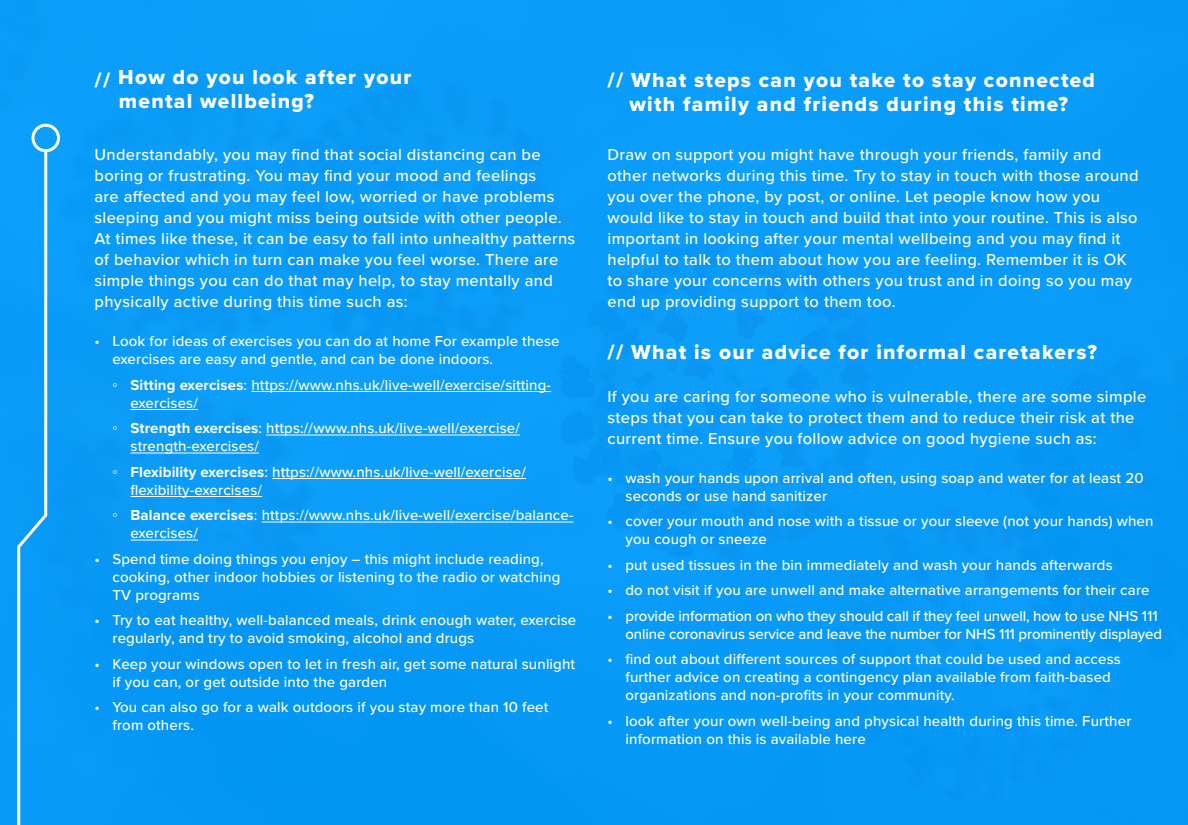
<style>
.page{position:relative;width:1188px;height:825px;background:#099af7}
.page>*{position:absolute;margin:0;border:0;box-sizing:border-box;transform-origin:0 0}
.t1{font:21px/24px "Proxima Nova Extrabld";letter-spacing:.06em;color:#fff}
.t2{font:500 16.5px/21px "Proxima Nova";letter-spacing:.02em;color:#fff}
.t3{font:500 15px/18px "Proxima Nova";letter-spacing:.01em;color:#fff}
.t4{font:500 15px/18px "Proxima Nova";letter-spacing:-.01em;color:#fff;text-align:right}
.s1{font-family:"Arial";font-weight:400}
.s2{font-weight:700}
</style>
<div class="page">
<svg style="left:17px;top:148px;width:31px;height:677px"></svg>
<div style="left:32px;top:124px;width:28px;height:28px;border:3px solid #fff;border-radius:50%"></div>
<hr style="left:251px;top:391px;width:300px;height:1px;background:#fff">
<hr style="left:130px;top:409px;width:68px;height:1px;background:#fff">
<hr style="left:266px;top:435px;width:254px;height:1px;background:#fff">
<hr style="left:130px;top:453px;width:129px;height:1px;background:#fff">
<hr style="left:272px;top:478px;width:254px;height:1px;background:#fff">
<hr style="left:130px;top:496px;width:132px;height:1px;background:#fff">
<hr style="left:262px;top:522px;width:312px;height:1px;background:#fff">
<hr style="left:130px;top:540px;width:68px;height:1px;background:#fff">
<h1 class="t1" style="left:119px;top:66px;width:294px;text-indent:-24px">// How do you look after your mental wellbeing?</h1>
<p class="t2" style="left:94px;top:144px;width:482px">Understandably, you may find that social distancing can be boring or frustrating. You may find your mood and feelings<br>are affected and you may feel low, worried or have problems sleeping and you might miss being outside with other people.<br>At times like these, it can be easy to fall into unhealthy patterns of behavior which in turn can make you feel worse. There are simple things you can do that may help, to stay mentally and physically active during this time such as:</p>
<p class="t3" style="left:112px;top:332px;width:449px;text-indent:-18px">• Look for ideas of exercises you can do at home For example these exercises are easy and gentle, and can be done indoors.</p>
<p class="t3" style="left:130px;top:376px;width:422px;text-indent:-18px"><span class="s1">◦</span> <span class="s2">Sitting exercises</span>: https://www.nhs.uk/live-well/exercise/sitting&shy;exercises/</p>
<p class="t3" style="left:130px;top:419px;width:391px;text-indent:-18px"><span class="s1">◦</span> <span class="s2">Strength exercises</span>: https://www.nhs.uk/live-well/exercise/ strength-exercises/</p>
<p class="t3" style="left:130px;top:463px;width:397px;text-indent:-18px"><span class="s1">◦</span> <span class="s2">Flexibility exercises</span>: https://www.nhs.uk/live-well/exercise/ flexibility-exercises/</p>
<p class="t3" style="left:130px;top:506px;width:445px;text-indent:-18px"><span class="s1">◦</span> <span class="s2">Balance exercises</span>: https://www.nhs.uk/live-well/exercise/balance&shy;exercises/</p>
<p class="t3" style="left:112px;top:550px;width:449px;text-indent:-18px">• Spend time doing things you enjoy – this might include reading, cooking, other indoor hobbies or listening to the radio or watching<br>TV programs</p>
<p class="t3" style="left:112px;top:611px;width:465px;text-indent:-18px">• Try to eat healthy, well-balanced meals, drink enough water, exercise regularly, and try to avoid smoking, alcohol and drugs</p>
<p class="t3" style="left:112px;top:655px;width:464px;text-indent:-18px">• Keep your windows open to let in fresh air, get some natural sunlight if you can, or get outside into the garden</p>
<p class="t3" style="left:112px;top:698px;width:437px;text-indent:-18px">• You can also go for a walk outdoors if you stay more than 10 feet from others.</p>
<h1 class="t1" style="left:608px;top:69px;width:489px;text-align:center">// What steps can you take to stay connected with family and friends during this time?</h1>
<p class="t2" style="left:608px;top:144px;width:533px">Draw on support you might have through your friends, family and other networks during this time. Try to stay in touch with those around you over the phone, by post, or online. Let people know how you would like to stay in touch and build that into your routine. This is also important in looking after your mental wellbeing and you may find it helpful to talk to them about how you are feeling. Remember it is OK to share your concerns with others you trust and in doing so you may end up providing support to them too.</p>
<h1 class="t1" style="left:608px;top:341px;width:491px">// What is our advice for informal caretakers?</h1>
<p class="t2" style="left:608px;top:386px;width:540px">If you are caring for someone who is vulnerable, there are some simple steps that you can take to protect them and to reduce their risk at the current time. Ensure you follow advice on good hygiene such as:</p>
<p class="t3" style="left:626px;top:469px;width:520px;text-indent:-18px">• wash your hands upon arrival and often, using soap and water for at least 20 seconds or use hand sanitizer</p>
<p class="t3" style="left:626px;top:512px;width:530px;text-indent:-18px">• cover your mouth and nose with a tissue or your sleeve (not your hands) when you cough or sneeze</p>
<p class="t3" style="left:608px;top:556px;width:507px">• put used tissues in the bin immediately and wash your hands afterwards</p>
<p class="t3" style="left:608px;top:581px;width:544px">• do not visit if you are unwell and make alternative arrangements for their care</p>
<p class="t4" style="left:608px;top:607px;width:556px">• provide information on who they should call if they feel unwell, how to use NHS 111 online coronavirus service and leave the number for NHS 111 prominently displayed</p>
<p class="t3" style="left:626px;top:650px;width:497px;text-indent:-18px">• find out about different sources of support that could be used and access further advice on creating a contingency plan available from faith-based organizations and non-profits in your community.</p>
<p class="t3" style="left:626px;top:712px;width:507px;text-indent:-18px">• look after your own well-being and physical health during this time. Further information on this is available here</p>
</div>
